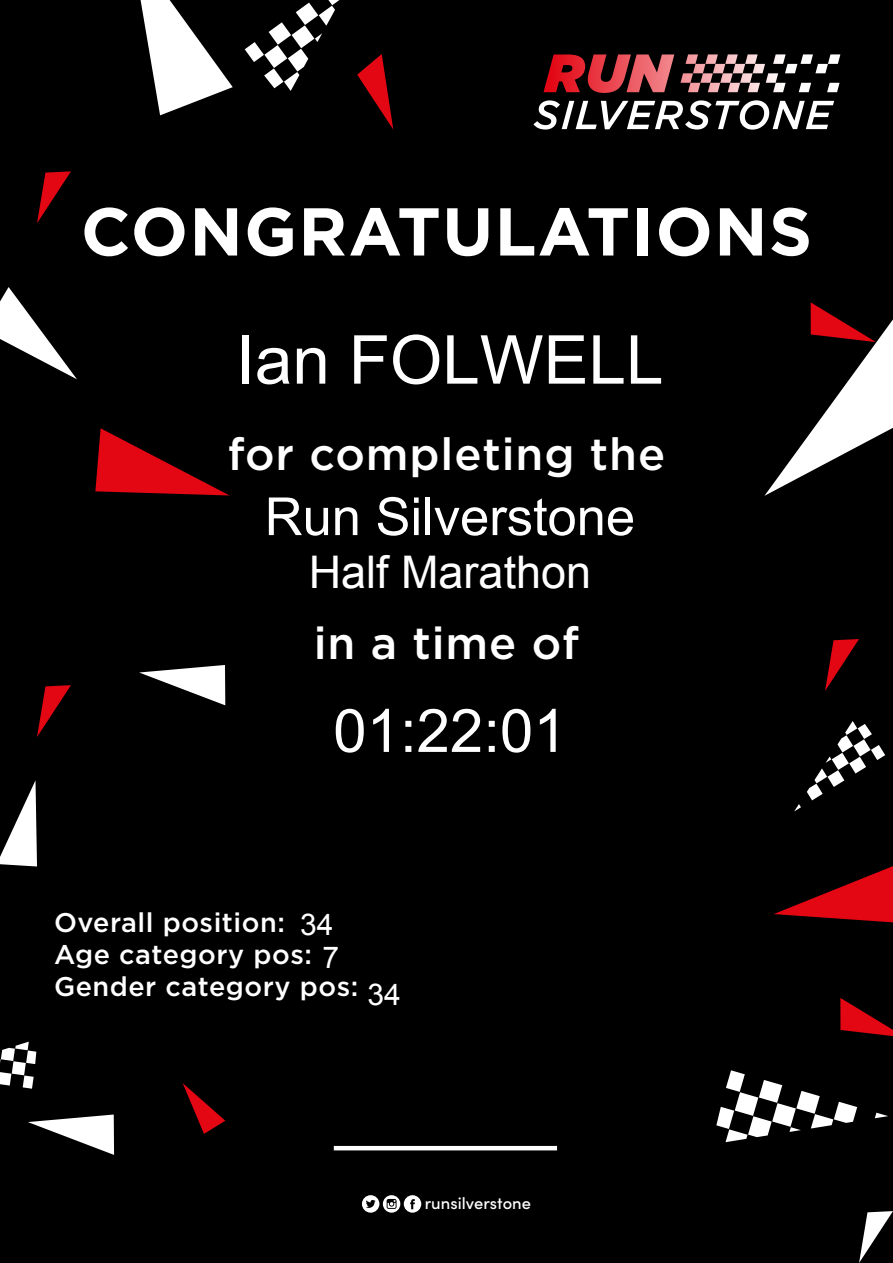
<style>
.page{position:relative;width:893px;height:1263px;background:#000}
.page>*{position:absolute;margin:0;border:0;box-sizing:border-box;transform-origin:0 0}
.t1{font:700 67.5px "Gotham";letter-spacing:.02em;color:#fff}
.t2{font:67.5px "Arial";color:#fff}
.t3{font:60px "Arial";color:#fff}
.t4{font:52.5px "Arial";color:#fff}
.t5{font:500 45px "Gotham";letter-spacing:.02em;color:#fff}
.t6{font:45px "Arial";color:#fff}
.t7{font:30px/33px "Arial";color:#fff;text-align:right}
.t8{font:500 27px/32.4px "Gotham";letter-spacing:.02em;color:#fff}
.t9{font:500 16.5px "Sofia Pro";letter-spacing:.005em;color:#fff}
</style>
<div class="page">
<hr style="left:334px;top:1146px;width:223px;height:4px;background:#fff">
<svg style="left:139px;top:665px;width:86px;height:40px"></svg>
<svg style="left:0;top:780px;width:37px;height:86px"></svg>
<svg style="left:28px;top:1114px;width:86px;height:41px"></svg>
<svg style="left:141px;top:0;width:92px;height:115px"></svg>
<svg style="left:0;top:287px;width:77px;height:92px"></svg>
<svg style="left:774px;top:866px;width:119px;height:56px"></svg>
<svg style="left:95px;top:428px;width:134px;height:67px"></svg>
<svg style="left:764px;top:302px;width:129px;height:194px"></svg>
<svg style="left:840px;top:998px;width:53px;height:38px"></svg>
<svg style="left:37px;top:685px;width:34px;height:52px"></svg>
<svg style="left:825px;top:639px;width:34px;height:52px"></svg>
<svg style="left:37px;top:171px;width:34px;height:52px"></svg>
<svg style="left:859px;top:1211px;width:34px;height:52px"></svg>
<svg style="left:357px;top:54px;width:36px;height:75px"></svg>
<svg style="left:183px;top:1083px;width:42px;height:51px"></svg>
<svg style="left:362px;top:1195px;width:59px;height:18px"></svg>
<svg style="left:533px;top:100px;width:301px;height:30px"></svg>
<svg style="left:543px;top:54px;width:131px;height:39px"></svg>
<svg style="left:680px;top:54px;width:160px;height:38px"></svg>
<svg style="left:716px;top:1070px;width:141px;height:73px"></svg>
<svg style="left:875px;top:1113px;width:13px;height:5px"></svg>
<svg style="left:794px;top:721px;width:91px;height:90px"></svg>
<svg style="left:0;top:1041px;width:37px;height:48px"></svg>
<svg style="left:245px;top:0;width:95px;height:91px"></svg>
<h1 class="t1" style="left:81px;top:193px;width:733px">CONGRATULATIONS</h1>
<h1 class="t2" style="left:236px;top:323px;width:429px">Ian FOLWELL</h1>
<h3 class="t5" style="left:228px;top:424px;width:439px">for completing the</h3>
<h3 class="t4" style="left:265px;top:488px;width:372px">Run Silverstone</h3>
<h3 class="t6" style="left:309px;top:548px;width:284px">Half Marathon</h3>
<h3 class="t5" style="left:314px;top:614px;width:267px">in a time of</h3>
<h2 class="t3" style="left:333px;top:698px;width:235px">01:22:01</h2>
<p class="t8" style="left:54px;top:905px;width:306px">Overall position:<br>Age category pos:<br>Gender category pos:</p>
<p class="t7" style="left:300px;top:908px;width:41px">34<br>7</p>
<p class="t7" style="left:368px;top:978px;width:35px">34</p>
<p class="t9" style="left:425px;top:1191px;width:108px">runsilverstone</p>
</div>
